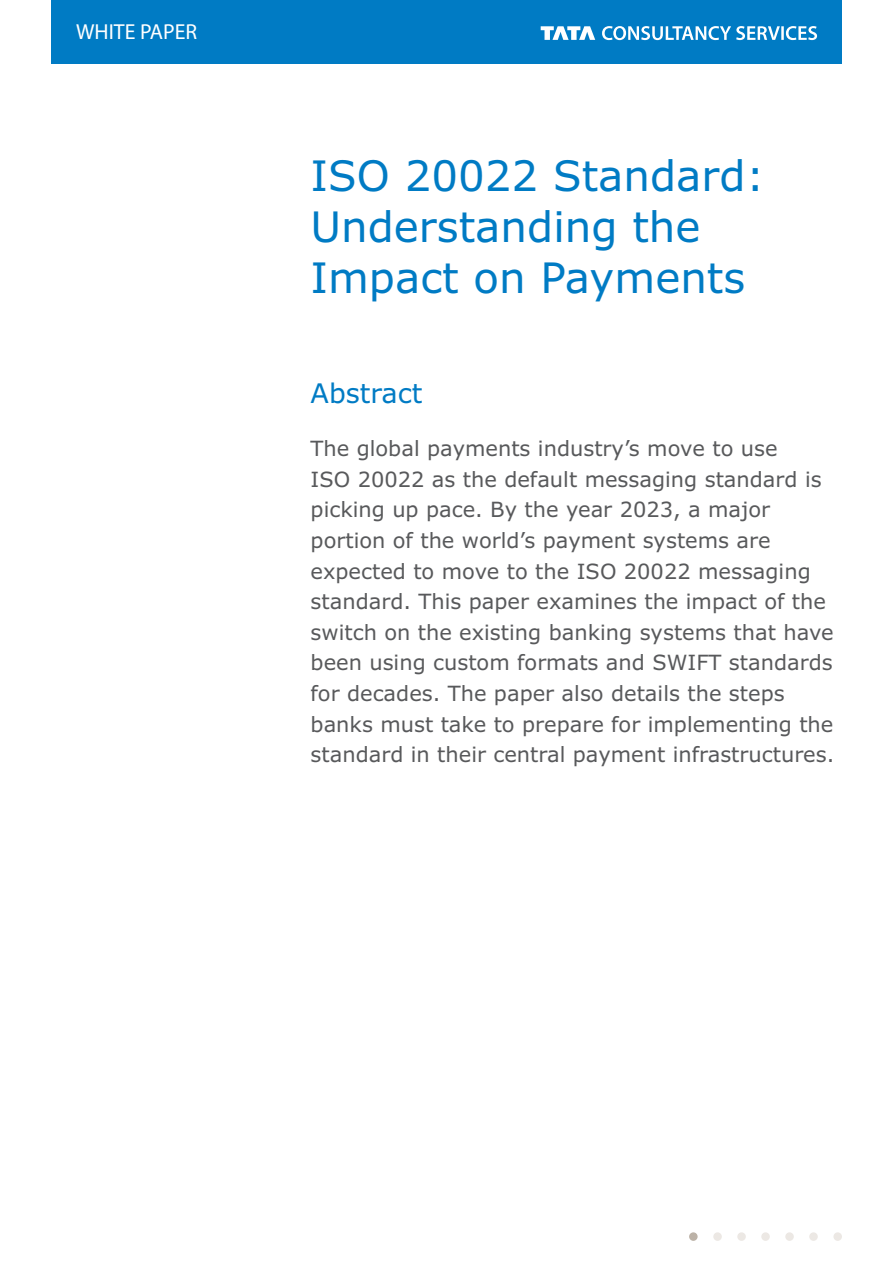
<style>
.page{position:relative;width:893px;height:1263px;background:#fff}
.page>*{position:absolute;margin:0;border:0;box-sizing:border-box;transform-origin:0 0}
.t1{font:42px/50.7px "Verdana";color:#007bc4}
.t2{font:27px "Verdana";color:#007bc4}
.t3{font:21.75px "Myriad Pro";color:#fff}
.t4{font:21px/30.6px "Verdana";color:#58595b}
</style>
<div class="page">
<div style="left:51px;top:0;width:791px;height:64px;background:#007bc4"></div>
<svg style="left:541px;top:26px;width:54px;height:14px"></svg>
<svg style="left:602px;top:26px;width:215px;height:14px"></svg>
<div style="left:689px;top:1232px;width:9px;height:9px;background:#bcb2a7;border-radius:50%"></div>
<div style="left:785px;top:1232px;width:9px;height:9px;background:#ece8e4;border-radius:50%"></div>
<div style="left:761px;top:1232px;width:9px;height:9px;background:#ece8e4;border-radius:50%"></div>
<div style="left:737px;top:1232px;width:9px;height:9px;background:#ece8e4;border-radius:50%"></div>
<div style="left:713px;top:1232px;width:9px;height:9px;background:#ece8e4;border-radius:50%"></div>
<div style="left:809px;top:1232px;width:9px;height:9px;background:#ece8e4;border-radius:50%"></div>
<div style="left:833px;top:1232px;width:9px;height:9px;background:#ece8e4;border-radius:50%"></div>
<p class="t3" style="left:76px;top:23px;width:122px">WHITE PAPER</p>
<h1 class="t1" style="left:310px;top:154px;width:456px">ISO 20022 Standard:<br>Understanding the<br>Impact on Payments</h1>
<p class="t2" style="left:311px;top:382px;width:113px">Abstract</p>
<p class="t4" style="left:311px;top:435px;width:525px">The global payments industry’s move to use<br>ISO 20022 as the default messaging standard is picking up pace. By the year 2023, a major portion of the world’s payment systems are expected to move to the ISO 20022 messaging standard. This paper examines the impact of the switch on the existing banking systems that have been using custom formats and SWIFT standards for decades. The paper also details the steps banks must take to prepare for implementing the standard in their central payment infrastructures.</p>
</div>
